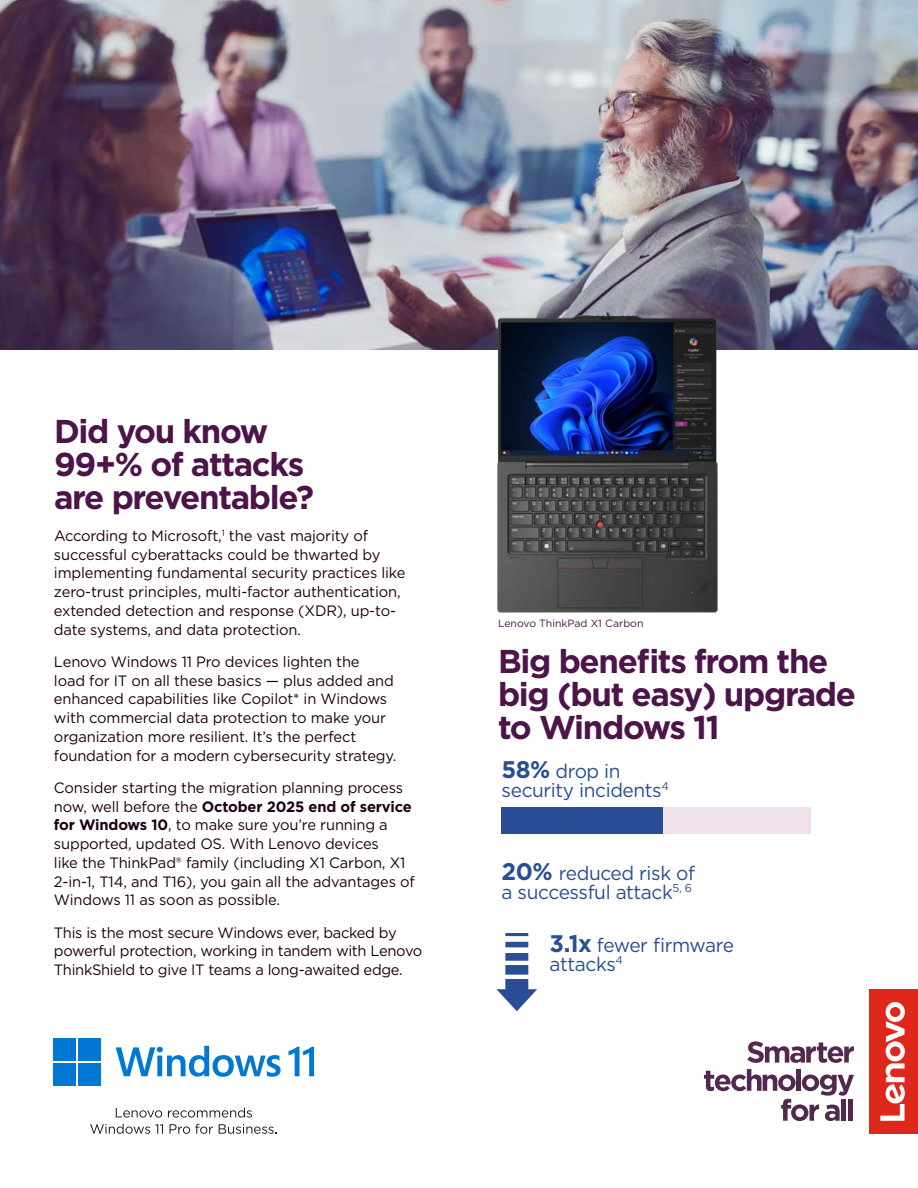
<style>
.page{position:relative;width:918px;height:1188px;background:#fff}
.page>*{position:absolute;margin:0;border:0;box-sizing:border-box;transform-origin:0 0}
.t1{font:700 33px/33px "Gotham";letter-spacing:-.04em;color:#4d144a}
.t2{font:19.5px/18.8px "Gotham";letter-spacing:-.02em;color:#294e95}
.t3{font:15px/18.8px "Gotham";letter-spacing:-.01em;color:#1e0013}
.t4{font:10.5px "Gotham";color:#4d144a}
.s1{font-weight:700}
.s2{font-weight:700;font-size:24px}
</style>
<div class="page">
<img style="left:0;top:0;width:918px;height:349px">
<div style="left:502px;top:807px;width:309px;height:27px;background:#f1e1ed"></div>
<div style="left:502px;top:807px;width:161px;height:27px;background:#294e95"></div>
<svg style="left:496px;top:933px;width:41px;height:78px"></svg>
<img style="left:482px;top:289px;width:257px;height:324px">
<div style="left:53px;top:1038px;width:23px;height:23px;background:#0078d4"></div>
<div style="left:78px;top:1038px;width:23px;height:23px;background:#0078d4"></div>
<div style="left:53px;top:1063px;width:23px;height:23px;background:#0078d4"></div>
<div style="left:78px;top:1063px;width:23px;height:23px;background:#0078d4"></div>
<svg style="left:116px;top:1046px;width:165px;height:31px"></svg>
<svg style="left:289px;top:1047px;width:25px;height:29px"></svg>
<svg style="left:116px;top:1108px;width:46px;height:10px"></svg>
<svg style="left:168px;top:1108px;width:84px;height:10px"></svg>
<svg style="left:90px;top:1124px;width:73px;height:10px"></svg>
<svg style="left:170px;top:1124px;width:43px;height:10px"></svg>
<svg style="left:219px;top:1124px;width:58px;height:10px"></svg>
<svg style="left:747px;top:1041px;width:107px;height:22px"></svg>
<svg style="left:704px;top:1069px;width:150px;height:52px"></svg>
<hr style="left:842px;top:1099px;width:4px;height:22px;background:#53284f">
<hr style="left:848px;top:1099px;width:4px;height:22px;background:#53284f">
<div style="left:869px;top:989px;width:49px;height:145px;background:#df271c"></div>
<svg style="left:880px;top:1002px;width:25px;height:119px"></svg>
<h1 class="t1" style="left:54px;top:415px;width:262px">Did you know<br>99+% of attacks are preventable?</h1>
<p class="t3" style="left:54px;top:526px;width:353px">According to Microsoft,<sup>1</sup> the vast majority of successful cyberattacks could be thwarted by implementing fundamental security practices like zero-trust principles, multi-factor authentication, extended detection and response (XDR), up-to&shy;date systems, and data protection.</p>
<p class="t3" style="left:54px;top:652px;width:344px">Lenovo Windows 11 Pro devices lighten the<br>load for IT on all these basics — plus added and enhanced capabilities like Copilot* in Windows with commercial data protection to make your organization more resilient. It’s the perfect foundation for a modern cybersecurity strategy.</p>
<p class="t3" style="left:54px;top:778px;width:362px">Consider starting the migration planning process now, well before the <span class="s1">October 2025 end of service for Windows 10</span>, to make sure you’re running a supported, updated OS. With Lenovo devices<br>like the ThinkPad® family (including X1 Carbon, X1<br>2-in-1, T14, and T16), you gain all the advantages of Windows 11 as soon as possible.</p>
<p class="t3" style="left:54px;top:923px;width:370px">This is the most secure Windows ever, backed by powerful protection, working in tandem with Lenovo<br>ThinkShield to give IT teams a long-awaited edge.</p>
<p class="t4" style="left:498px;top:617px;width:147px">Lenovo ThinkPad X1 Carbon</p>
<h1 class="t1" style="left:498px;top:645px;width:360px">Big benefits from the big (but easy) upgrade to Windows 11</h1>
<h2 class="t2" style="left:502px;top:762px;width:169px"><span class="s2">58%</span> drop in security incidents<sup>4</sup></h2>
<h2 class="t2" style="left:502px;top:864px;width:195px"><span class="s2">20%</span> reduced risk of a successful attack<sup>5,</sup> <sup>6</sup></h2>
<h2 class="t2" style="left:550px;top:936px;width:186px"><span class="s2">3.1x</span> fewer firmware attacks<sup>4</sup></h2>
</div>
